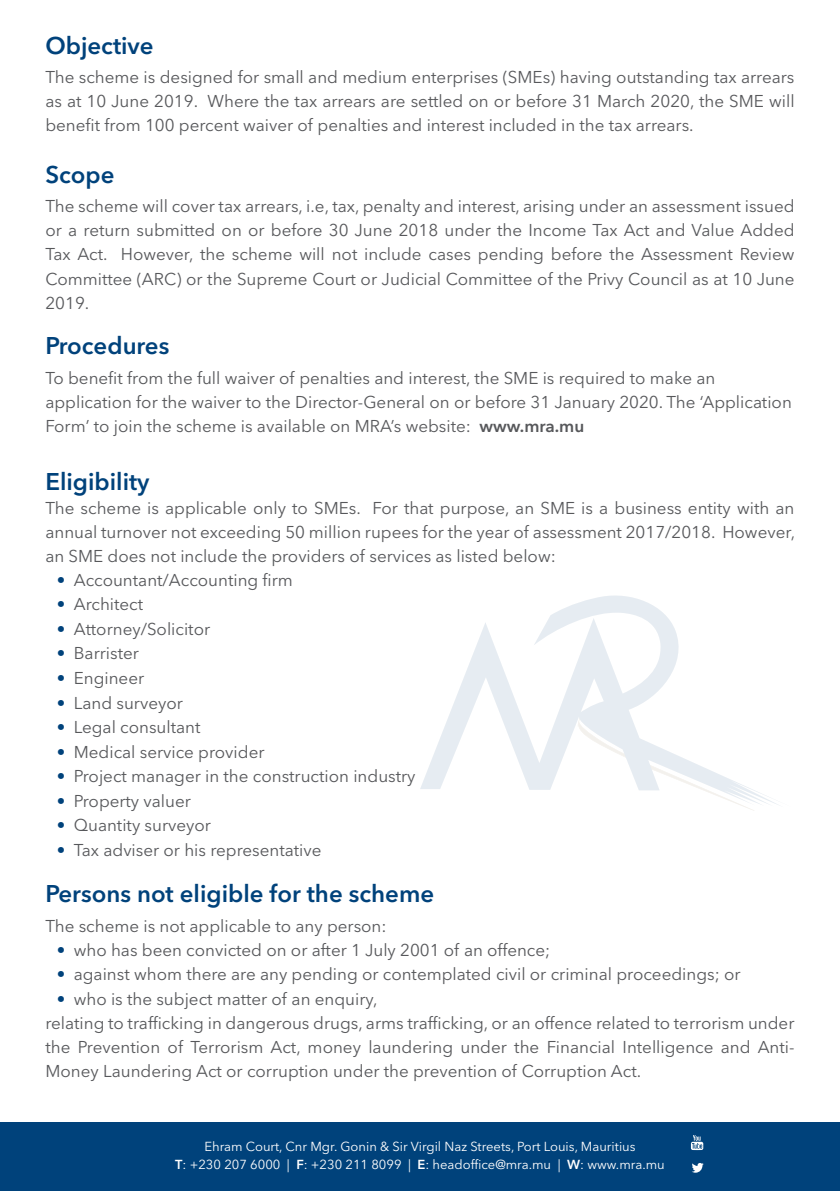
<style>
.page{position:relative;width:840px;height:1191px;background:#fff}
.page>*{position:absolute;margin:0;border:0;box-sizing:border-box;transform-origin:0 0}
.t1{font:600 24px "Avenir Next LT Pro";color:#00427b}
.t2{font:17px/24px "Avenir Next LT Pro";color:#57585b;text-align:justify}
.t3{font:13px/18px "Avenir Next LT Pro";color:#fff;text-align:center}
.s1{font-weight:600}
.s2{color:#00427b}
</style>
<div class="page">
<div style="left:0;top:1123px;width:839px;height:68px;background:#00427b"></div>
<svg style="left:692px;top:1163px;width:11px;height:9px"></svg>
<svg style="left:690px;top:1135px;width:12px;height:15px"></svg>
<svg style="left:420px;top:595px;width:358px;height:213px"></svg>
<h1 class="t1" style="left:45px;top:31px;width:110px">Objective</h1>
<p class="t2" style="left:45px;top:65px;width:750px">The scheme is designed for small and medium enterprises (SMEs) having outstanding tax arrears as at 10 June 2019. Where the tax arrears are settled on or before 31 March 2020, the SME will benefit from 100 percent waiver of penalties and interest included in the tax arrears.</p>
<h1 class="t1" style="left:45px;top:160px;width:71px">Scope</h1>
<p class="t2" style="left:45px;top:194px;width:750px">The scheme will cover tax arrears, i.e, tax, penalty and interest, arising under an assessment issued or a return submitted on or before 30 June 2018 under the Income Tax Act and Value Added Tax Act. However, the scheme will not include cases pending before the Assessment Review Committee (ARC) or the Supreme Court or Judicial Committee of the Privy Council as at 10 June 2019.</p>
<h1 class="t1" style="left:45px;top:331px;width:125px">Procedures</h1>
<p class="t2" style="left:45px;top:366px;width:747px;text-align:left">To benefit from the full waiver of penalties and interest, the SME is required to make an application for the waiver to the Director-General on or before 31 January 2020. The ‘Application<br>Form’ to join the scheme is available on MRA’s website: <span class="s1">www.mra.mu</span></p>
<h1 class="t1" style="left:45px;top:467px;width:106px">Eligibility</h1>
<p class="t2" style="left:45px;top:495px;width:750px">The scheme is applicable only to SMEs. For that purpose, an SME is a business entity with an annual turnover not exceeding 50 million rupees for the year of assessment 2017/2018. However, an SME does not include the providers of services as listed below:</p>
<p class="t2" style="left:57px;top:567px;width:237px"><span class="s2">•</span> Accountant/Accounting firm</p>
<p class="t2" style="left:57px;top:592px;width:88px"><span class="s2">•</span> Architect</p>
<p class="t2" style="left:57px;top:617px;width:155px"><span class="s2">•</span> Attorney/Solicitor</p>
<p class="t2" style="left:57px;top:641px;width:84px"><span class="s2">•</span> Barrister</p>
<p class="t2" style="left:57px;top:666px;width:89px"><span class="s2">•</span> Engineer</p>
<p class="t2" style="left:57px;top:690px;width:128px"><span class="s2">•</span> Land surveyor</p>
<p class="t2" style="left:57px;top:715px;width:145px"><span class="s2">•</span> Legal consultant</p>
<p class="t2" style="left:57px;top:739px;width:209px"><span class="s2">•</span> Medical service provider</p>
<p class="t2" style="left:57px;top:764px;width:360px"><span class="s2">•</span> Project manager in the construction industry</p>
<p class="t2" style="left:57px;top:789px;width:135px"><span class="s2">•</span> Property valuer</p>
<p class="t2" style="left:57px;top:813px;width:156px"><span class="s2">•</span> Quantity surveyor</p>
<p class="t2" style="left:57px;top:838px;width:266px"><span class="s2">•</span> Tax adviser or his representative</p>
<h1 class="t1" style="left:45px;top:879px;width:390px">Persons not eligible for the scheme</h1>
<p class="t2" style="left:45px;top:913px;width:342px">The scheme is not applicable to any person:</p>
<p class="t2" style="left:57px;top:937px;width:495px"><span class="s2">•</span> who has been convicted on or after 1 July 2001 of an offence;</p>
<p class="t2" style="left:57px;top:962px;width:685px"><span class="s2">•</span> against whom there are any pending or contemplated civil or criminal proceedings; or</p>
<p class="t2" style="left:45px;top:986px;width:750px;text-align:left;text-indent:11px"><span class="s2">•</span> who is the subject matter of an enquiry,<br>relating to trafficking in dangerous drugs, arms trafficking, or an offence related to terrorism under the Prevention of Terrorism Act, money laundering under the Financial Intelligence and Anti-Money Laundering Act or corruption under the prevention of Corruption Act.</p>
<p class="t3" style="left:175px;top:1137px;width:491px">Ehram Court, Cnr Mgr. Gonin &amp; Sir Virgil Naz Streets, Port Louis, Mauritius<br><span class="s1">T</span>: +230 207 6000 | <span class="s1">F</span>: +230 211 8099 | <span class="s1">E</span>: headoffice@mra.mu | <span class="s1">W</span>: www.mra.mu</p>
</div>
